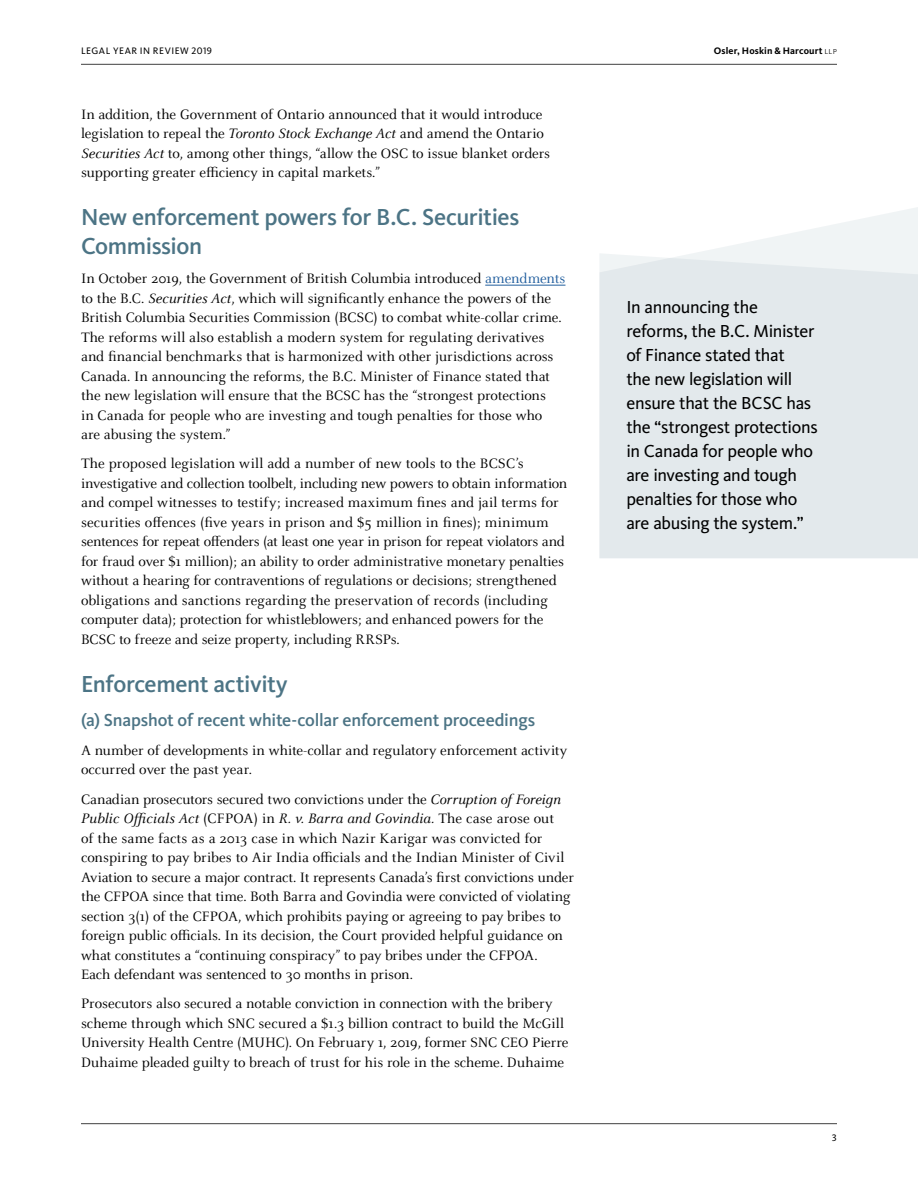
<style>
.page{position:relative;width:918px;height:1188px;background:#fff}
.page>*{position:absolute;margin:0;border:0;box-sizing:border-box;transform-origin:0 0}
.t1{font:500 24px/28.5px "Kievit Pro";letter-spacing:-.02em;color:#4c7485}
.t2{font:18px/24px "Kievit Pro";letter-spacing:-.02em;color:#000}
.t3{font:500 18px "Kievit Pro";letter-spacing:-.015em;color:#4c7485}
.t4{font:15px/19.5px "Celeste OT";letter-spacing:-.005em;color:#000}
.t5{font:700 9.75px "Kievit Pro";letter-spacing:.015em;color:#000}
.t6{font:9.75px "Kievit Pro";letter-spacing:.055em;color:#000}
.s1{font-weight:300}
.s2{font-style:italic}
.s3{color:#215e9e}
</style>
<div class="page">
<hr style="left:81px;top:64px;width:756px;height:1px;background:#414141">
<hr style="left:485px;top:285px;width:80px;height:1px;background:#215e9e">
<svg style="left:697px;top:207px;width:221px;height:46px;fill:#f3f6f7"></svg>
<div style="left:599px;top:253px;width:319px;height:305px;background:#e3e9ec"></div>
<hr style="left:81px;top:1123px;width:756px;height:1px;background:#414141">
<p class="t6" style="left:81px;top:45px;width:132px">LEGAL YEAR IN REVIEW 2019</p>
<p class="t5" style="left:714px;top:45px;width:125px">Osler, Hoskin &amp; Harcourt <span class="s1">llp</span></p>
<p class="t4" style="left:81px;top:105px;width:471px">In addition, the Government of Ontario announced that it would introduce legislation to repeal the <span class="s2">Toronto Stock Exchange Act</span> and amend the Ontario <span class="s2">Securities Act</span> to, among other things, “allow the OSC to issue blanket orders supporting greater efficiency in capital markets.”</p>
<h1 class="t1" style="left:81px;top:203px;width:440px">New enforcement powers for B.C. Securities<br>Commission</h1>
<p class="t4" style="left:81px;top:269px;width:486px">In October 2019, the Government of British Columbia introduced <span class="s3">amendments </span>to the B.C. <span class="s2">Securities Act</span>, which will significantly enhance the powers of the British Columbia Securities Commission (BCSC) to combat white-collar crime.<br>The reforms will also establish a modern system for regulating derivatives and financial benchmarks that is harmonized with other jurisdictions across Canada. In announcing the reforms, the B.C. Minister of Finance stated that the new legislation will ensure that the BCSC has the “strongest protections<br>in Canada for people who are investing and tough penalties for those who<br>are abusing the system.”</p>
<p class="t4" style="left:81px;top:454px;width:488px">The proposed legislation will add a number of new tools to the BCSC’s investigative and collection toolbelt, including new powers to obtain information and compel witnesses to testify; increased maximum fines and jail terms for securities offences (five years in prison and $5 million in fines); minimum sentences for repeat offenders (at least one year in prison for repeat violators and for fraud over $1 million); an ability to order administrative monetary penalties without a hearing for contraventions of regulations or decisions; strengthened obligations and sanctions regarding the preservation of records (including computer data); protection for whistleblowers; and enhanced powers for the BCSC to freeze and seize property, including RRSPs.</p>
<h1 class="t1" style="left:81px;top:669px;width:208px">Enforcement activity</h1>
<p class="t3" style="left:81px;top:709px;width:456px">(a) Snapshot of recent white-collar enforcement proceedings</p>
<p class="t4" style="left:81px;top:741px;width:488px">A number of developments in white-collar and regulatory enforcement activity occurred over the past year.</p>
<p class="t4" style="left:81px;top:789px;width:494px">Canadian prosecutors secured two convictions under the <span class="s2">Corruption of Foreign Public Officials Act</span> (CFPOA) in <span class="s2">R. v. Barra and Govindia.</span> The case arose out<br>of the same facts as a 2013 case in which Nazir Karigar was convicted for conspiring to pay bribes to Air India officials and the Indian Minister of Civil Aviation to secure a major contract. It represents Canada’s first convictions under the CFPOA since that time. Both Barra and Govindia were convicted of violating section 3(1) of the CFPOA, which prohibits paying or agreeing to pay bribes to foreign public officials. In its decision, the Court provided helpful guidance on what constitutes a “continuing conspiracy” to pay bribes under the CFPOA.<br>Each defendant was sentenced to 30 months in prison.</p>
<p class="t4" style="left:81px;top:994px;width:489px">Prosecutors also secured a notable conviction in connection with the bribery scheme through which SNC secured a $1.3 billion contract to build the McGill University Health Centre (MUHC). On February 1, 2019, former SNC CEO Pierre Duhaime pleaded guilty to breach of trust for his role in the scheme. Duhaime</p>
<p class="t2" style="left:626px;top:295px;width:193px">In announcing the reforms, the B.C. Minister of Finance stated that<br>the new legislation will ensure that the BCSC has the “strongest protections in Canada for people who are investing and tough penalties for those who are abusing the system.”</p>
<p class="t6" style="left:832px;top:1132px;width:7px">3</p>
</div>
